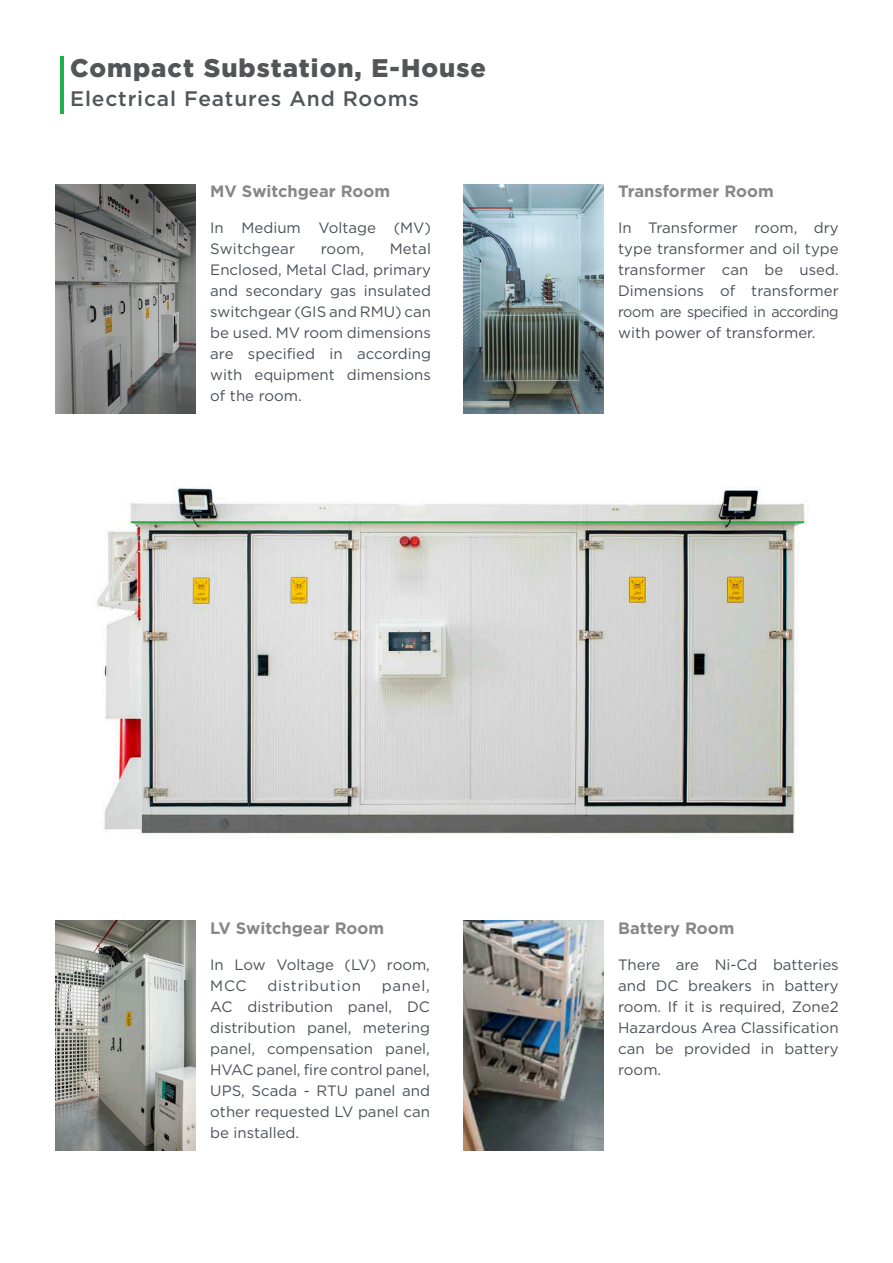
<style>
.page{position:relative;width:893px;height:1263px;background:#fff}
.page>*{position:absolute;margin:0;border:0;box-sizing:border-box;transform-origin:0 0}
.Baslik_Urun_Sol_ENMor{font:900 25.5px "Gotham";letter-spacing:.04em;color:#535659}
.Baslik_Urun_Sol_ENMor-2{font:500 21px "Gotham";letter-spacing:.04em;color:#535659}
.Text_Maddeli{font:700 16.5px "Gotham";color:#888787}
.Text_Maddeli-2{font:15px/21px "Gotham";color:#4c5157;text-align:justify}
.Text_Maddeli-3{font:15px "Gotham";letter-spacing:.05em;color:#4c5157}
</style>
<div class="page">
<img style="left:97px;top:487px;width:708px;height:347px">
<img style="left:56px;top:184px;width:140px;height:230px">
<img style="left:463px;top:921px;width:140px;height:229px">
<img style="left:56px;top:921px;width:140px;height:229px">
<img style="left:463px;top:184px;width:140px;height:230px">
<hr style="left:60px;top:56px;width:3px;height:58px;background:#1faf4b">
<p class="Baslik_Urun_Sol_ENMor" style="left:70px;top:50px;width:417px">Compact Substation, E-House</p>
<p class="Baslik_Urun_Sol_ENMor-2" style="left:70px;top:85px;width:351px">Electrical Features And Rooms</p>
<p class="Text_Maddeli" style="left:210px;top:180px;width:181px">MV Switchgear Room</p>
<p class="Text_Maddeli-2" style="left:210px;top:217px;width:222px">In Medium Voltage (MV)<br>Switchgear</p>
<p class="Text_Maddeli-2" style="left:210px;top:238px;width:222px;text-indent:179px">Metal Enclosed, Metal Clad, primary and secondary gas insulated switchgear (GIS and RMU) can be used. MV room dimensions are specified in according with equipment dimensions of the room.</p>
<p class="Text_Maddeli-2" style="left:321px;top:238px;width:45px">room,</p>
<p class="Text_Maddeli" style="left:618px;top:180px;width:157px">Transformer Room</p>
<p class="Text_Maddeli-2" style="left:618px;top:217px;width:222px">In Transformer room, dry type transformer and oil type transformer can be used.<br>Dimensions of transformer room are specified in according with power of transformer.</p>
<p class="Text_Maddeli" style="left:210px;top:917px;width:175px">LV Switchgear Room</p>
<p class="Text_Maddeli-2" style="left:210px;top:954px;width:221px">In Low Voltage (LV) room,<br>MCC</p>
<p class="Text_Maddeli-2" style="left:210px;top:975px;width:221px;text-indent:172px">panel, AC distribution panel, DC distribution panel, metering panel, compensation panel, HVAC panel, fire control panel, UPS, Scada - RTU panel and other requested LV panel can be installed.</p>
<p class="Text_Maddeli-3" style="left:267px;top:976px;width:95px">distribution</p>
<p class="Text_Maddeli" style="left:618px;top:917px;width:118px">Battery Room</p>
<p class="Text_Maddeli-2" style="left:618px;top:954px;width:222px">There are Ni-Cd batteries and DC breakers in battery room. If it is required, Zone2<br>Hazardous Area Classification can be provided in battery room.</p>
</div>
